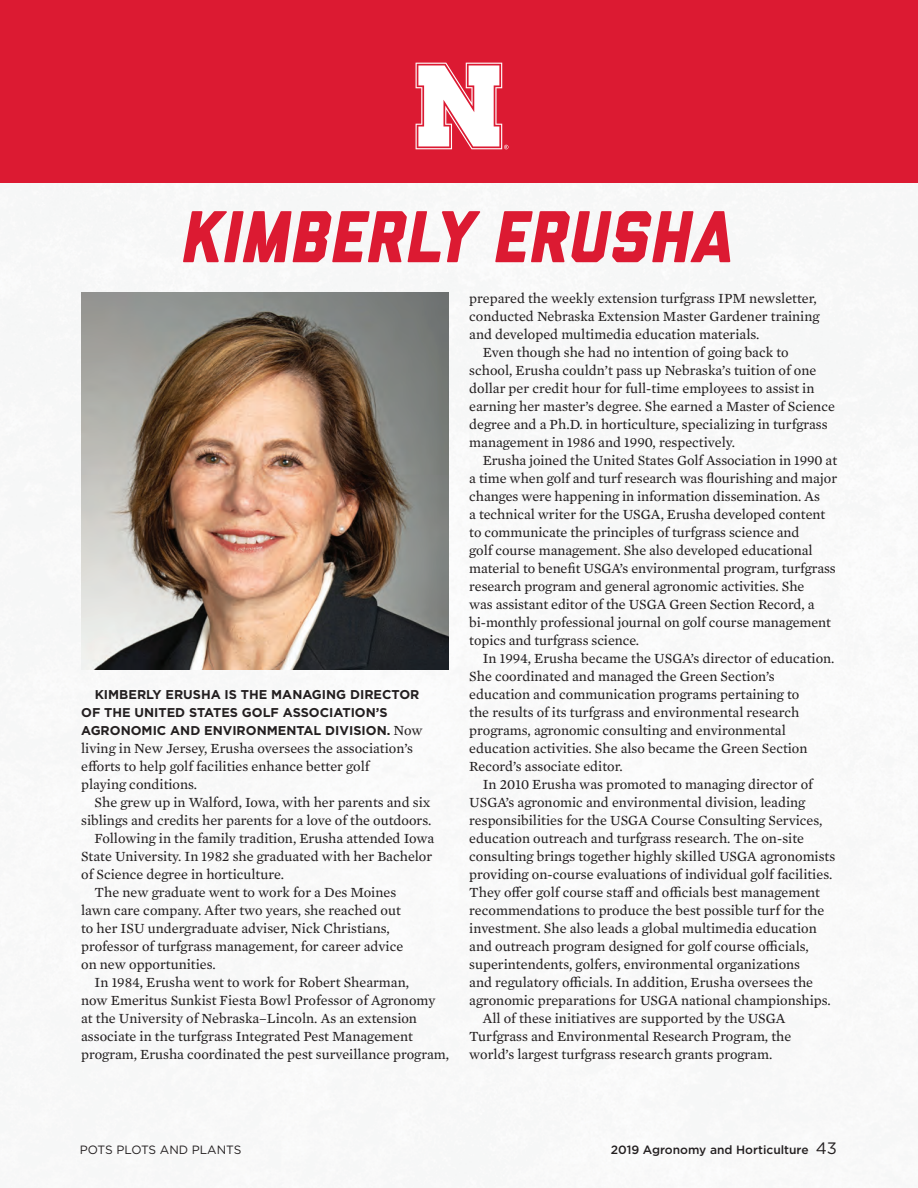
<style>
.page{position:relative;width:918px;height:1188px;background:#fff}
.page>*{position:absolute;margin:0;border:0;box-sizing:border-box;transform-origin:0 0}
.t1{font:italic 800 73.2px "Liberator";color:#dc1a32}
.Body_Copy{font:14.25px/18px "Mercury Text G2";color:#231f20}
.Body_Copy-2{font:700 12.75px/18px "Gotham";color:#231f20}
.t2{font:500 12px "Gotham";color:#231f20}
.t3{font:12px "Gotham";color:#231f20}
.s1{font-family:"Mercury Text G2";font-weight:400;font-size:14.25px}
.s2{font-weight:400;font-size:16.5px}
</style>
<div class="page">
<img style="left:81px;top:292px;width:367px;height:377px">
<div style="left:0;top:0;width:918px;height:183px;background:#dc1a32"></div>
<svg style="left:416px;top:63px;width:93px;height:86px"></svg>
<p class="t1" style="left:179px;top:211px;width:553px">KIMBERLY ERUSHA</p>
<p class="Body_Copy-2" style="left:81px;top:685px;width:343px;text-indent:14px">KIMBERLY ERUSHA IS THE MANAGING DIRECTOR<br>OF THE UNITED STATES GOLF ASSOCIATION’S<br>AGRONOMIC AND ENVIRONMENTAL DIVISION. <span class="s1">Now</span></p>
<p class="Body_Copy" style="left:81px;top:738px;width:333px">living in New Jersey, Erusha oversees the association’s efforts to help golf facilities enhance better golf playing conditions.</p>
<p class="Body_Copy" style="left:81px;top:792px;width:352px;text-align:right">She grew up in Walford, Iowa, with her parents and six siblings and credits her parents for a love of the outdoors.</p>
<p class="Body_Copy" style="left:81px;top:828px;width:355px;text-indent:13px">Following in the family tradition, Erusha attended Iowa<br>State University. In 1982 she graduated with her Bachelor of Science degree in horticulture.</p>
<p class="Body_Copy" style="left:81px;top:882px;width:324px;text-indent:13px">The new graduate went to work for a Des Moines lawn care company. After two years, she reached out to her ISU undergraduate adviser, Nick Christians, professor of turfgrass management, for career advice on new opportunities.</p>
<p class="Body_Copy" style="left:81px;top:972px;width:369px;text-indent:13px">In 1984, Erusha went to work for Robert Shearman,<br>now Emeritus Sunkist Fiesta Bowl Professor of Agronomy at the University of Nebraska–Lincoln. As an extension associate in the turfgrass Integrated Pest Management program, Erusha coordinated the pest surveillance program,</p>
<p class="Body_Copy" style="left:469px;top:288px;width:352px">prepared the weekly extension turfgrass IPM newsletter, conducted Nebraska Extension Master Gardener training and developed multimedia education materials.</p>
<p class="Body_Copy" style="left:469px;top:342px;width:367px;text-indent:13px">Even though she had no intention of going back to school, Erusha couldn’t pass up Nebraska’s tuition of one dollar per credit hour for full-time employees to assist in earning her master’s degree. She earned a Master of Science degree and a Ph.D. in horticulture, specializing in turfgrass management in 1986 and 1990, respectively.</p>
<p class="Body_Copy" style="left:469px;top:450px;width:369px;text-indent:13px">Erusha joined the United States Golf Association in 1990 at a time when golf and turf research was flourishing and major changes were happening in information dissemination. As<br>a technical writer for the USGA, Erusha developed content to communicate the principles of turfgrass science and<br>golf course management. She also developed educational material to benefit USGA’s environmental program, turfgrass research program and general agronomic activities. She<br>was assistant editor of the USGA Green Section Record, a bi-monthly professional journal on golf course management topics and turfgrass science.</p>
<p class="Body_Copy" style="left:469px;top:648px;width:367px;text-indent:13px">In 1994, Erusha became the USGA’s director of education.<br>She coordinated and managed the Green Section’s education and communication programs pertaining to<br>the results of its turfgrass and environmental research programs, agronomic consulting and environmental education activities. She also became the Green Section Record’s associate editor.</p>
<p class="Body_Copy" style="left:469px;top:774px;width:367px;text-indent:13px">In 2010 Erusha was promoted to managing director of USGA’s agronomic and environmental division, leading responsibilities for the USGA Course Consulting Services, education outreach and turfgrass research. The on-site consulting brings together highly skilled USGA agronomists providing on-course evaluations of individual golf facilities.<br>They offer golf course staff and officials best management recommendations to produce the best possible turf for the investment. She also leads a global multimedia education and outreach program designed for golf course officials, superintendents, golfers, environmental organizations<br>and regulatory officials. In addition, Erusha oversees the agronomic preparations for USGA national championships.</p>
<p class="Body_Copy" style="left:469px;top:1008px;width:324px;text-indent:13px">All of these initiatives are supported by the USGA<br>Turfgrass and Environmental Research Program, the world’s largest turfgrass research grants program.</p>
<p class="t3" style="left:80px;top:1142px;width:163px">POTS PLOTS AND PLANTS</p>
<p class="t2" style="left:611px;top:1142px;width:228px">2019 Agronomy and Horticulture <span class="s2">43</span></p>
</div>
